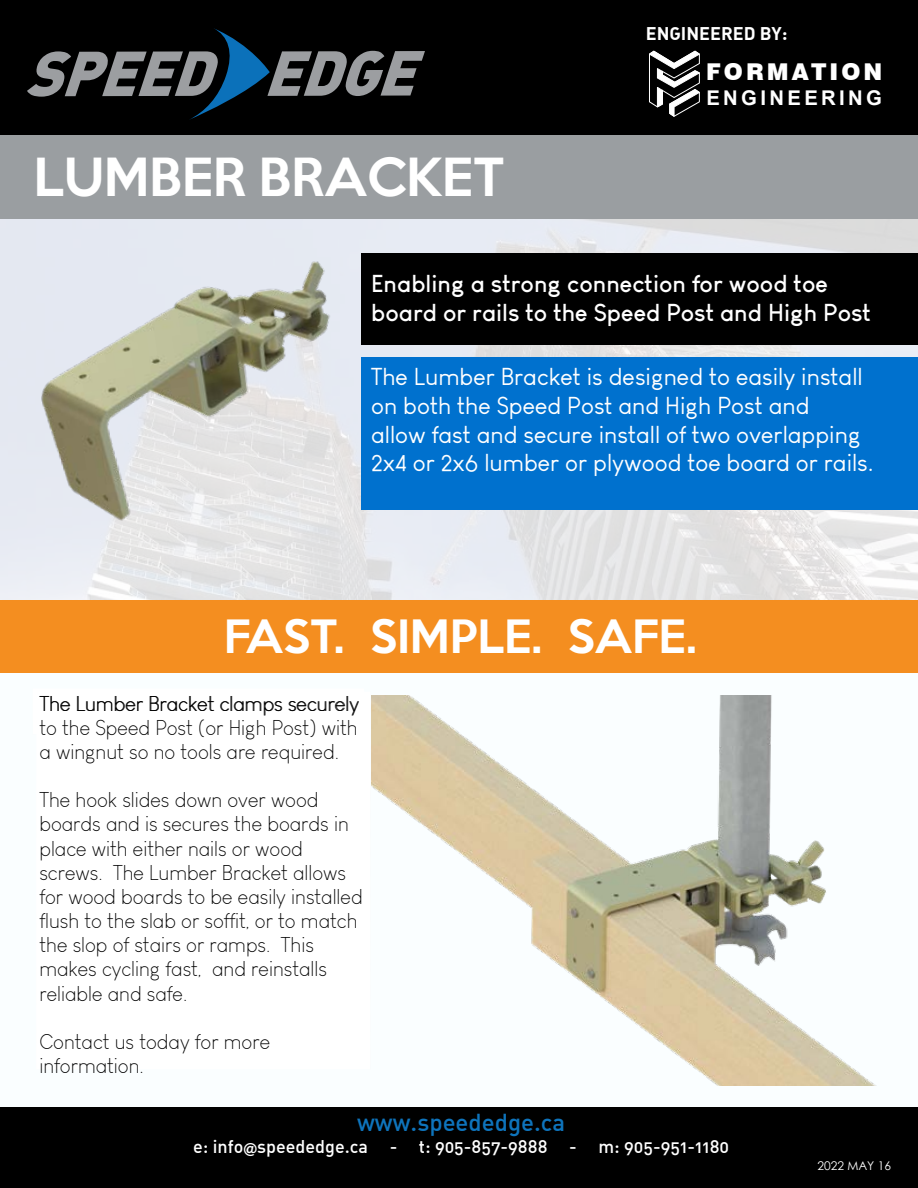
<style>
.page{position:relative;width:918px;height:1188px;background:#fff}
.page>*{position:absolute;margin:0;border:0;box-sizing:border-box;transform-origin:0 0}
.t1{font:500 48px "Keep Calm";color:#fff}
.t2{font:500 42px "Keep Calm";color:#fff}
.t3{font:24px/28.8px "Louis George Cafe";color:#fff}
.t4{font:700 24px/28.8px "Louis George Cafe";color:#fff}
.t5{font:24px "DIN Medium Alternate";color:#0e74bc}
.t6{font:900 23.25px "Swiss 721 BT";letter-spacing:.135em;color:#fff}
.t7{font:300 21px/24.2px "Louis George Cafe";color:#000}
.t8{font:700 20.25px "Arial";letter-spacing:.165em;color:#fff}
.t9{font:18px "DIN Medium Alternate";color:#fff}
.t10{font:700 18px "DIN Alternate";color:#fff}
.t11{font:12px "Century Gothic";color:#fff}
.s1{font-family:"Keep Calm";font-weight:500;font-size:12px}
</style>
<div class="page">
<img style="left:0;top:218px;width:918px;height:382px">
<div style="left:0;top:135px;width:918px;height:83px;background:#9a9ea1"></div>
<div style="left:0;top:600px;width:918px;height:73px;background:#f48e20"></div>
<div style="left:0;top:0;width:918px;height:135px;background:#000"></div>
<div style="left:0;top:1107px;width:918px;height:81px;background:#000"></div>
<svg style="left:27px;top:28px;width:398px;height:92px"></svg>
<div style="left:362px;top:253px;width:556px;height:92px;background:#000"></div>
<svg style="left:649px;top:51px;width:51px;height:66px"></svg>
<div style="left:362px;top:357px;width:556px;height:153px;background:#0071ce"></div>
<img style="left:27px;top:231px;width:314px;height:363px">
<img style="left:371px;top:696px;width:506px;height:390px">
<p class="t10" style="left:646px;top:22px;width:143px">ENGINEERED BY:</p>
<h1 class="t1" style="left:34px;top:135px;width:472px">LUMBER BRACKET</h1>
<p class="t6" style="left:706px;top:58px;width:178px">FORMATION</p>
<p class="t8" style="left:706px;top:83px;width:177px">ENGINEERING</p>
<p class="t4" style="left:371px;top:269px;width:501px">Enabling a strong connection for wood toe board or rails to the Speed Post and High Post</p>
<p class="t3" style="left:371px;top:362px;width:504px">The Lumber Bracket is designed to easily install on both the Speed Post and High Post and<br>allow fast and secure install of two overlapping 2x4 or 2x6 lumber or plywood toe board or rails.</p>
<h2 class="t2" style="left:224px;top:600px;width:474px">FAST. SIMPLE. SAFE.</h2>
<p class="t7" style="left:39px;top:691px;width:321px;text-align:justify">The Lumber Bracket clamps securely to the Speed Post (or High Post) with a wingnut so no tools are required.</p>
<p class="t7" style="left:39px;top:788px;width:325px">The hook slides down over wood boards and is secures the boards in place with either nails or wood screws. The Lumber Bracket allows for wood boards to be easily installed flush to the slab or soffit, or to match the slop of stairs or ramps. This makes cycling fast, and reinstalls reliable and safe.</p>
<p class="t7" style="left:39px;top:1030px;width:232px">Contact us today for more information.</p>
<p class="t5" style="left:357px;top:1107px;width:210px">www.speededge.ca</p>
<p class="t9" style="left:193px;top:1135px;width:538px">e: info<span class="s1">@</span>speededge.ca - t: 905-857-9888 - m: 905-951-1180</p>
<p class="t11" style="left:817px;top:1157px;width:75px">2022 MAY 16</p>
</div>
